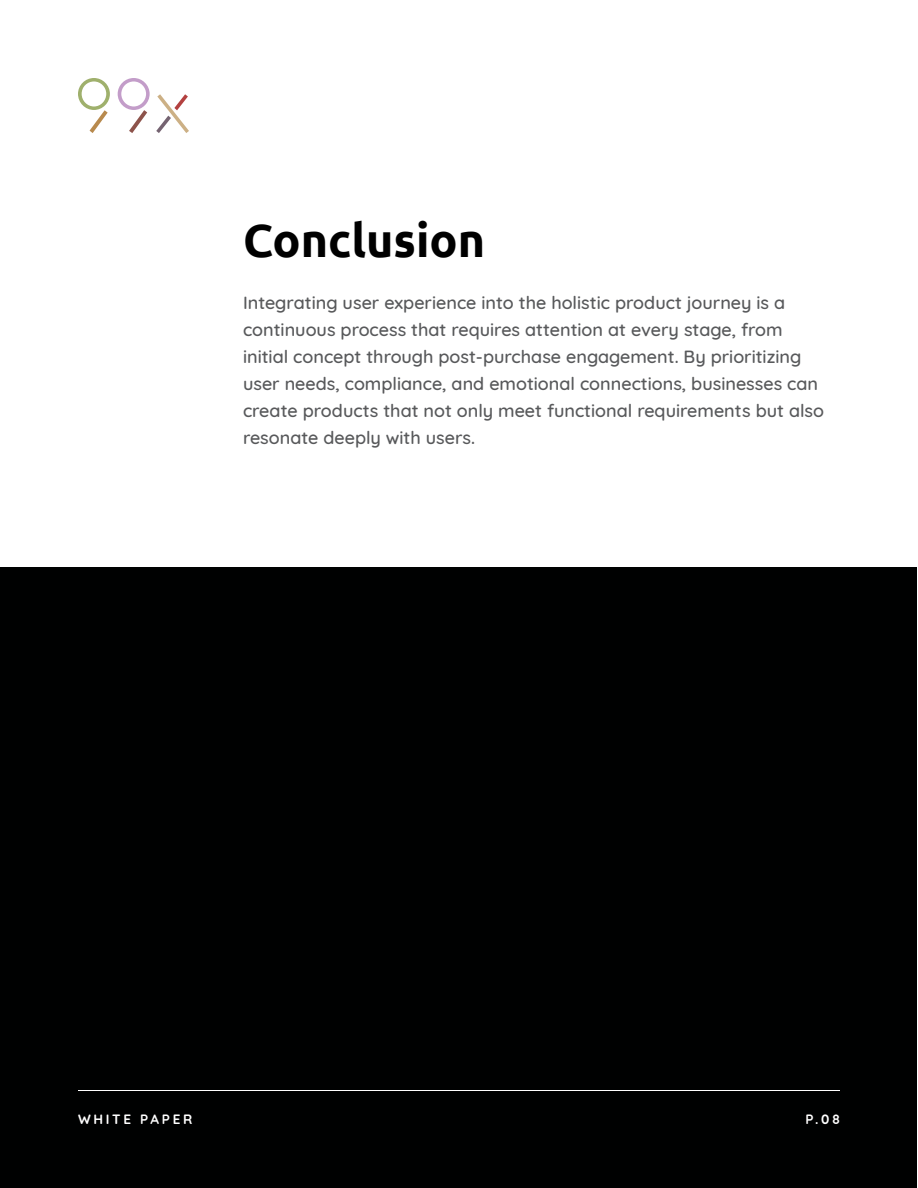
<style>
.page{position:relative;width:918px;height:1188px;background:#fff}
.page>*{position:absolute;margin:0;border:0;box-sizing:border-box;transform-origin:0 0}
.t1{font:700 46.5px "Ubuntu";color:#000}
.t2{font:500 18px/27px "Quicksand";color:#58595b}
.t3{font:700 13.5px "Quicksand";letter-spacing:.2em;color:#fff}
</style>
<div class="page">
<div style="left:1px;top:567px;width:916px;height:620px;background:#000101"></div>
<svg style="left:156px;top:94px;width:33px;height:39px"></svg>
<svg style="left:78px;top:78px;width:32px;height:55px"></svg>
<svg style="left:118px;top:78px;width:32px;height:55px"></svg>
<hr style="left:78px;top:1090px;width:762px;height:1px;background:#fff">
<p class="t1" style="left:243px;top:212px;width:244px">Conclusion</p>
<p class="t2" style="left:243px;top:288px;width:583px">Integrating user experience into the holistic product journey is a continuous process that requires attention at every stage, from initial concept through post-purchase engagement. By prioritizing user needs, compliance, and emotional connections, businesses can create products that not only meet functional requirements but also resonate deeply with users.</p>
<p class="t3" style="left:78px;top:1108px;width:116px">WHITE PAPER</p>
<p class="t3" style="left:806px;top:1108px;width:36px">P.08</p>
</div>
